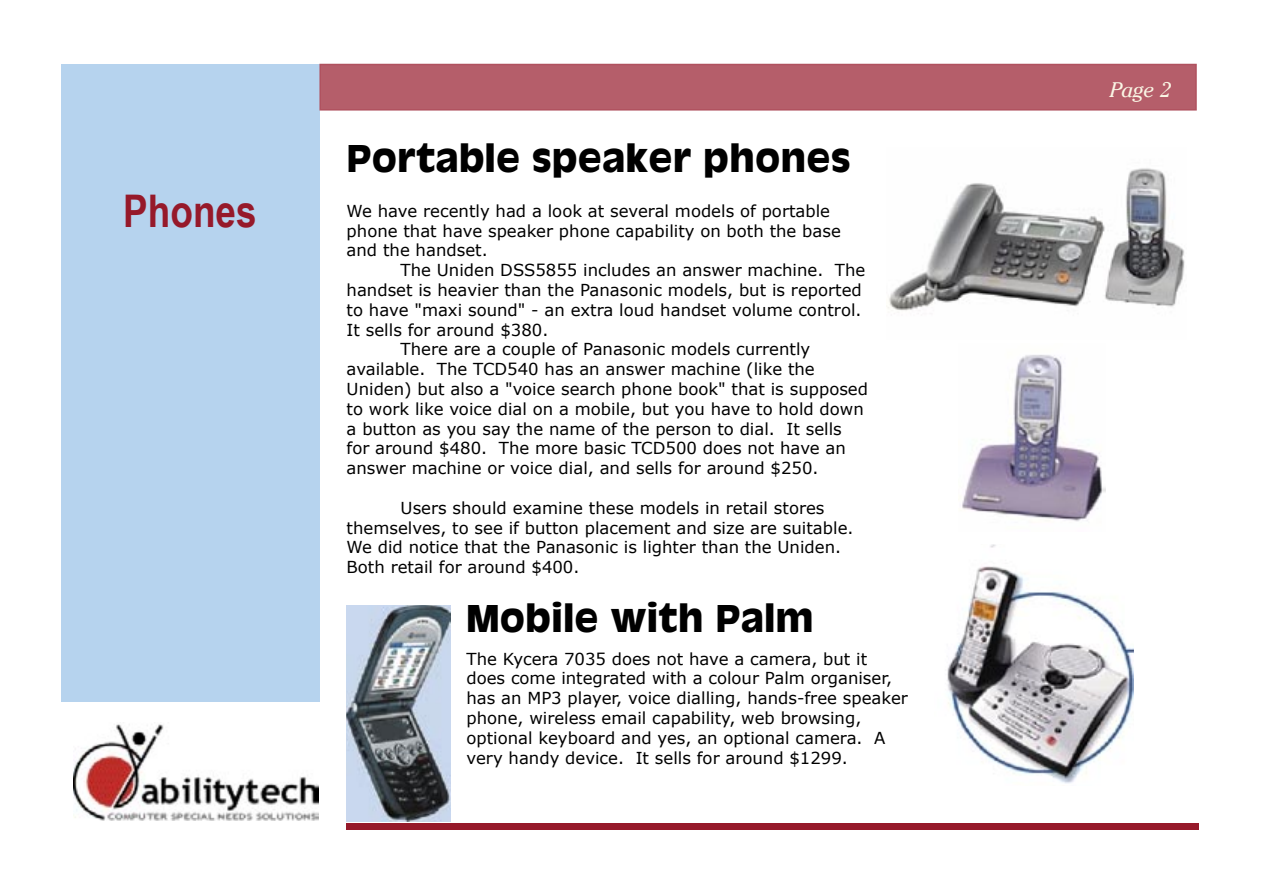
<style>
.page{position:relative;width:1263px;height:893px;background:#fff}
.page>*{position:absolute;margin:0;border:0;box-sizing:border-box;transform-origin:0 0}
.t1{font:700 45px "Arial Narrow";color:#96192a}
.t2{font:700 36px "Antique Olive";color:#000}
.t3{font:italic 21px "Chelsea";color:#faf6e5}
.t4{font:16.5px/19.8px "Verdana";color:#000}
</style>
<div class="page">
<div style="left:61px;top:64px;width:258px;height:638px;background:#b6d3ee"></div>
<div style="left:320px;top:64px;width:876px;height:46px;background:#b55e6a"></div>
<hr style="left:319px;top:64px;width:2px;height:46px;background:#b0525f">
<hr style="left:320px;top:109px;width:876px;height:2px;background:#b0525f">
<hr style="left:1195px;top:64px;width:2px;height:46px;background:#b0525f">
<hr style="left:320px;top:64px;width:876px;height:1px;background:#b0525f">
<div style="left:347px;top:823px;width:852px;height:6px;background:#96192a"></div>
<img style="left:73px;top:724px;width:246px;height:97px">
<img style="left:347px;top:605px;width:104px;height:216px">
<img style="left:886px;top:168px;width:299px;height:143px">
<img style="left:962px;top:355px;width:144px;height:167px">
<img style="left:947px;top:544px;width:186px;height:240px">
<h1 class="t1" style="left:123px;top:177px;width:135px">Phones</h1>
<h2 class="t2" style="left:347px;top:134px;width:505px">Portable speaker phones</h2>
<p class="t4" style="left:347px;top:200px;width:496px">We have recently had a look at several models of portable phone that have speaker phone capability on both the base and the handset.</p>
<p class="t4" style="left:401px;top:260px;width:466px">The Uniden DSS5855 includes an answer machine. The</p>
<p class="t4" style="left:347px;top:279px;width:517px">handset is heavier than the Panasonic models, but is reported</p>
<p class="t4" style="left:347px;top:299px;width:516px">to have "maxi sound" - an extra loud handset volume control.</p>
<p class="t4" style="left:347px;top:319px;width:203px">It sells for around $380.</p>
<p class="t4" style="left:401px;top:339px;width:411px">There are a couple of Panasonic models currently</p>
<p class="t4" style="left:347px;top:359px;width:470px">available. The TCD540 has an answer machine (like the</p>
<p class="t4" style="left:347px;top:378px;width:523px">Uniden) but also a "voice search phone book" that is supposed</p>
<p class="t4" style="left:347px;top:398px;width:519px">to work like voice dial on a mobile, but you have to hold down</p>
<p class="t4" style="left:347px;top:418px;width:497px">a button as you say the name of the person to dial. It sells</p>
<p class="t4" style="left:347px;top:438px;width:501px">for around $480. The more basic TCD500 does not have an</p>
<p class="t4" style="left:347px;top:458px;width:473px">answer machine or voice dial, and sells for around $250.</p>
<p class="t4" style="left:347px;top:497px;width:508px;text-indent:54px">Users should examine these models in retail stores themselves, to see if button placement and size are suitable.<br>We did notice that the Panasonic is lighter than the Uniden.<br>Both retail for around $400.</p>
<h2 class="t2" style="left:466px;top:594px;width:349px">Mobile with Palm</h2>
<p class="t4" style="left:466px;top:648px;width:443px">The Kycera 7035 does not have a camera, but it does come integrated with a colour Palm organiser, has an MP3 player, voice dialling, hands-free speaker phone, wireless email capability, web browsing, optional keyboard and yes, an optional camera. A very handy device. It sells for around $1299.</p>
<p class="t3" style="left:1110px;top:77px;width:63px">Page 2</p>
</div>
